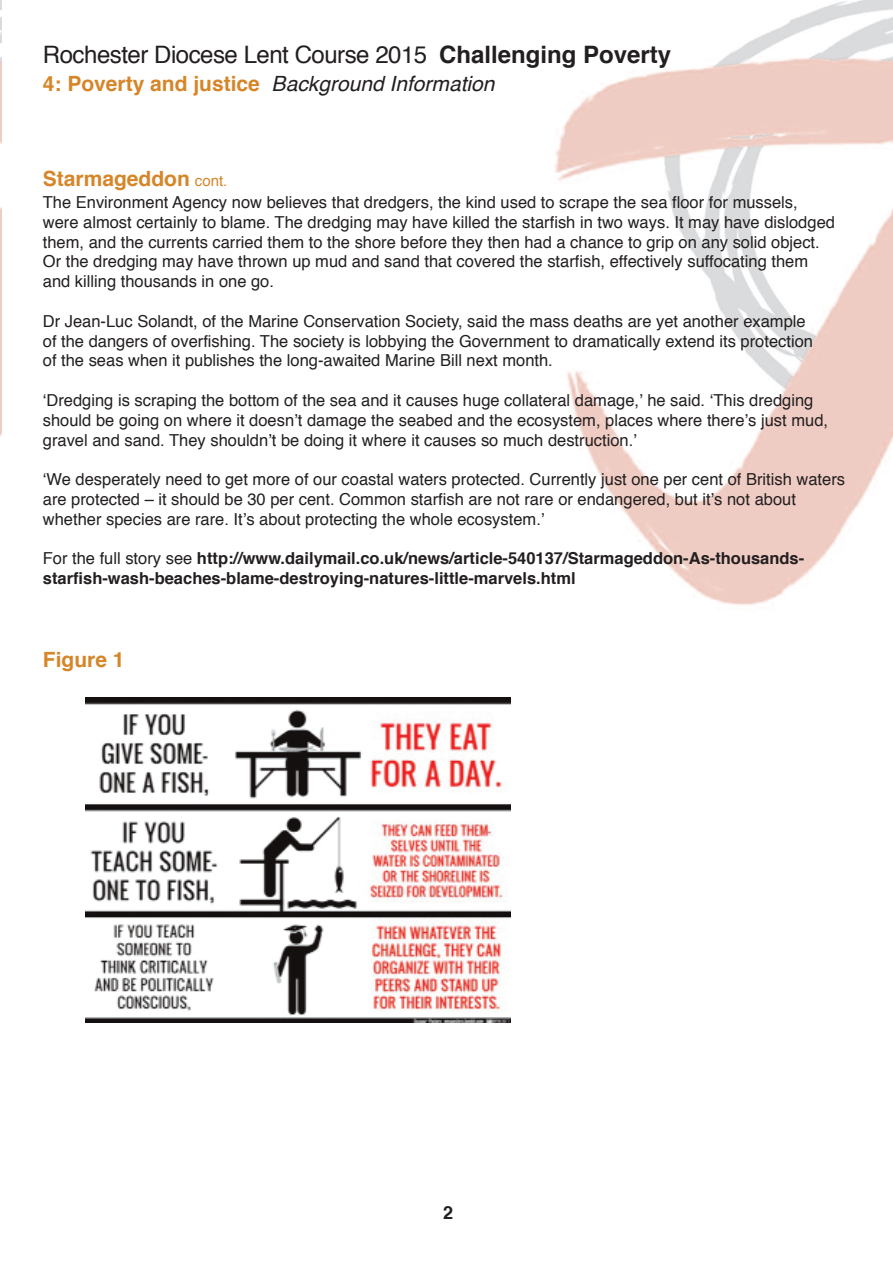
<style>
.page{position:relative;width:893px;height:1263px;background:#fff}
.page>*{position:absolute;margin:0;border:0;box-sizing:border-box;transform-origin:0 0}
.t1{font:24px "Helvetica";letter-spacing:-.02em;color:#231f20}
.t2{font:italic 21px "Helvetica";color:#231f20}
.t3{font:700 21px "Helvetica";color:#d68629}
.t4{font:700 18px "Helvetica";color:#231f20}
.t5{font:16.5px/19.8px "Helvetica";color:#231f20}
.t6{font:700 16.5px/19.8px "Helvetica";color:#231f20}
.s1{font-weight:700}
.s2{font-weight:700;font-style:normal;color:#d68629}
.s3{font-weight:400;font-size:15px}
.s4{font-weight:400}
</style>
<div class="page">
<img style="left:555px;top:0;width:338px;height:605px">
<img style="left:0;top:0;width:2px;height:437px">
<img style="left:85px;top:697px;width:425px;height:325px">
<h1 class="t1" style="left:43px;top:45px;width:630px">Rochester Diocese Lent Course 2015 <span class="s1">Challenging Poverty</span></h1>
<p class="t2" style="left:43px;top:75px;width:453px"><span class="s2">4: Poverty and justice</span> Background Information</p>
<p class="t3" style="left:43px;top:170px;width:186px">Starmageddon <span class="s3">cont.</span></p>
<p class="t5" style="left:43px;top:194px;width:794px">The Environment Agency now believes that dredgers, the kind used to scrape the sea floor for mussels, were almost certainly to blame. The dredging may have killed the starfish in two ways. It may have dislodged them, and the currents carried them to the shore before they then had a chance to grip on any solid object.<br>Or the dredging may have thrown up mud and sand that covered the starfish, effectively suffocating them and killing thousands in one go.</p>
<p class="t5" style="left:43px;top:312px;width:772px">Dr Jean-Luc Solandt, of the Marine Conservation Society, said the mass deaths are yet another example of the dangers of overfishing. The society is lobbying the Government to dramatically extend its protection of the seas when it publishes the long-awaited Marine Bill next month.</p>
<p class="t5" style="left:43px;top:392px;width:787px">‘Dredging is scraping the bottom of the sea and it causes huge collateral damage,’ he said. ‘This dredging should be going on where it doesn’t damage the seabed and the ecosystem, places where there’s just mud, gravel and sand. They shouldn’t be doing it where it causes so much destruction.’</p>
<p class="t5" style="left:43px;top:471px;width:804px">‘We desperately need to get more of our coastal waters protected. Currently just one per cent of British waters are protected – it should be 30 per cent. Common starfish are not rare or endangered, but it’s not about whether species are rare. It’s about protecting the whole ecosystem.’</p>
<p class="t6" style="left:43px;top:550px;width:763px"><span class="s4">For the full story see</span> http://www.dailymail.co.uk/news/article-540137/Starmageddon-As-thousands&shy;starfish-wash-beaches-blame-destroying-natures-little-marvels.html</p>
<p class="t3" style="left:43px;top:651px;width:83px">Figure 1</p>
<p class="t4" style="left:443px;top:1205px;width:12px">2</p>
</div>
